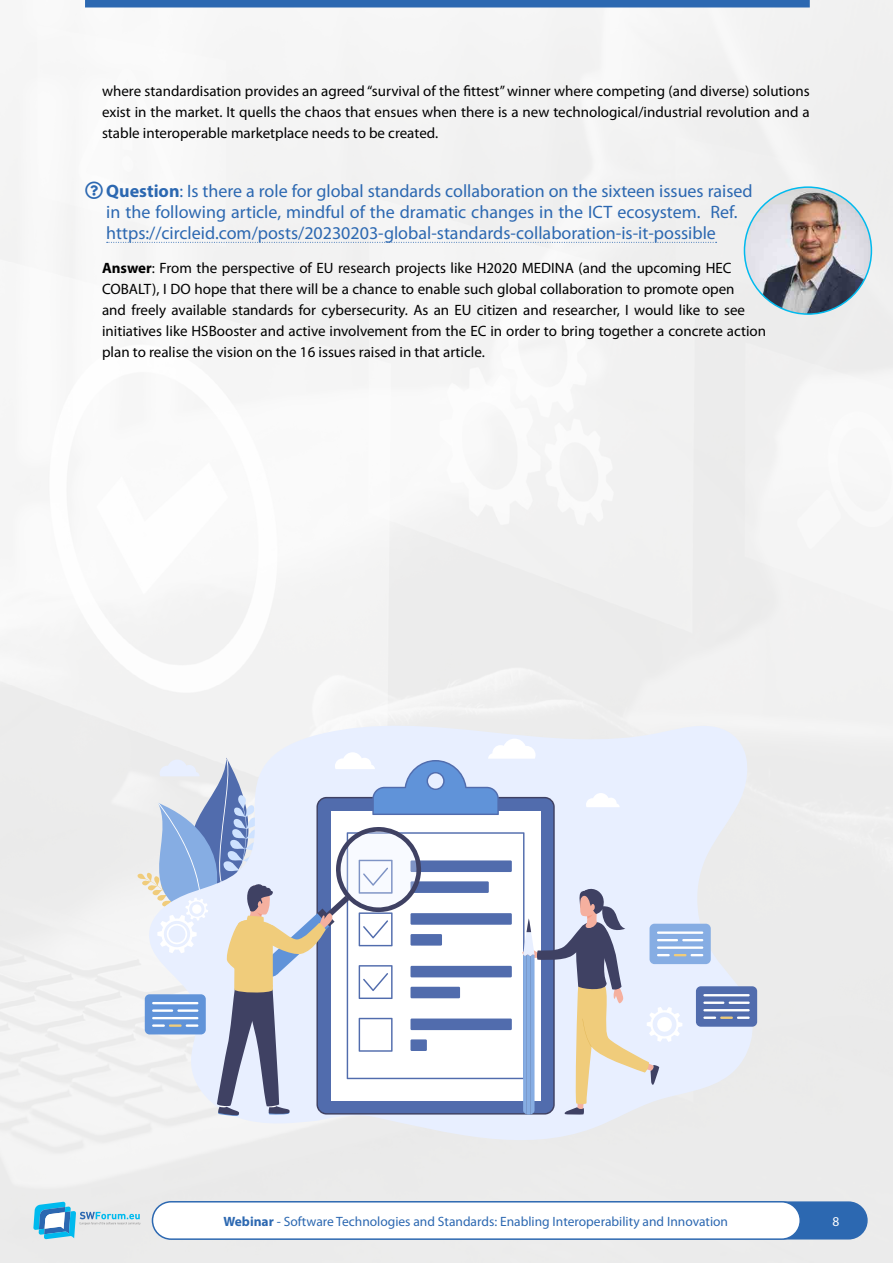
<style>
.page{position:relative;width:893px;height:1263px;background:#f2f2f2}
.page>*{position:absolute;margin:0;border:0;box-sizing:border-box;transform-origin:0 0}
.t1{font:18px/21px "Myriad Pro";color:#2c68b1}
.t2{font:15px/21px "Myriad Pro";color:#000;text-align:justify}
.t3{font:13.5px "Myriad Pro";color:#2c68b1}
.t4{font:13.5px "Myriad Pro";color:#fff}
.s1{font-weight:700}
</style>
<div class="page">
<div style="left:85px;top:0;width:725px;height:8px;background:#2c68b1"></div>
<div style="left:768px;top:1202px;width:99px;height:37px;background:#2c68b1;border-radius:18px"></div>
<div style="left:767px;top:1201px;width:101px;height:38px;border:2px solid #2c68b1;border-radius:18px"></div>
<svg style="left:33px;top:1201px;width:107px;height:38px;background:#abd3e4"></svg>
<div style="left:152px;top:1202px;width:648px;height:37px;background:#fff;border-radius:19px"></div>
<div style="left:152px;top:1201px;width:649px;height:39px;border:2px solid #2c68b1;border-radius:19px"></div>
<svg style="left:107px;top:242px;width:610px;height:1px"></svg>
<img style="left:744px;top:187px;width:127px;height:127px;border-radius:63px">
<svg style="left:148px;top:707px;width:610px;height:447px;fill:#ebeff0"></svg>
<div style="left:696px;top:986px;width:61px;height:41px;background:#516cad;border-radius:5px"></div>
<svg style="left:136px;top:739px;width:614px;height:377px"></svg>
<svg style="left:85px;top:182px;width:18px;height:17px"></svg>
<p class="t2" style="left:102px;top:81px;width:709px">where standardisation provides an agreed “survival of the fittest” winner where competing (and diverse) solutions exist in the market. It quells the chaos that ensues when there is a new technological/industrial revolution and a stable interoperable marketplace needs to be created.</p>
<p class="t1" style="left:106px;top:180px;width:648px"><span class="s1">Question</span>: Is there a role for global standards collaboration on the sixteen issues raised in the following article, mindful of the dramatic changes in the ICT ecosystem. Ref. https://circleid.com/posts/20230203-global-standards-collaboration-is-it-possible</p>
<p class="t2" style="left:102px;top:257px;width:666px;text-align:left"><span class="s1">Answer</span>: From the perspective of EU research projects like H2020 MEDINA (and the upcoming HEC COBALT), I DO hope that there will be a chance to enable such global collaboration to promote open<br>and freely available standards for cybersecurity. As an EU citizen and researcher, I would like to see initiatives like HSBooster and active involvement from the EC in order to bring together a concrete action plan to realise the vision on the 16 issues raised in that article.</p>
<p class="t3" style="left:223px;top:1213px;width:506px"><span class="s1">Webinar</span> - Software Technologies and Standards: Enabling Interoperability and Innovation</p>
<p class="t4" style="left:832px;top:1213px;width:8px">8</p>
</div>
